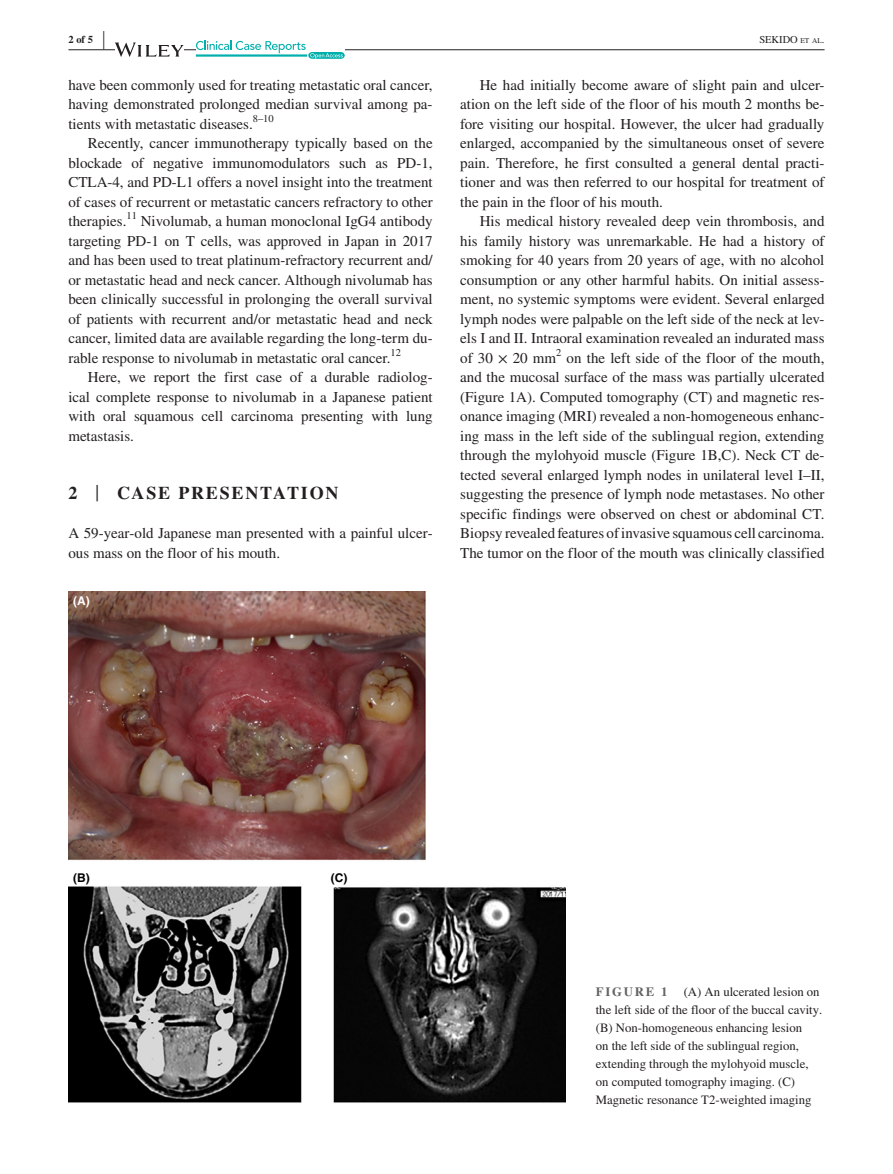
<style>
.page{position:relative;width:893px;height:1174px;background:#fff}
.page>*{position:absolute;margin:0;border:0;box-sizing:border-box;transform-origin:0 0}
.t1{font:700 25.95px "STIX";color:#231f20;scale:.36 1}
.t2{font:700 18px "STIX";letter-spacing:.1em;color:#231f20}
.t3{font:15px/19.5px "STIX";color:#231f20;text-align:justify}
.t4{font:12.75px/18px "STIX";color:#231f20}
.t5{font:700 12.75px "STIX";letter-spacing:.14em;color:#636366}
.t6{font:700 12px "Helvetica";color:#000}
.t7{font:700 12px "Helvetica";color:#fff}
.t8{font:10.5px "STIX";color:#231f20}
.t9{font:10.5px "STIX";color:#231f20}
.t10{font:700 10.5px "STIX";color:#231f20}
.s1{font-size:7.35px}
.s2{font-weight:400;font-size:23.7px}
</style>
<div class="page">
<hr style="left:68px;top:49px;width:756px;height:1px;background:#231f20">
<svg style="left:115px;top:43px;width:69px;height:14px"></svg>
<svg style="left:196px;top:41px;width:149px;height:18px"></svg>
<img style="left:68px;top:591px;width:498px;height:512px">
<p class="t10" style="left:68px;top:33px;width:26px">2 of 5</p>
<h1 class="t1" style="left:103px;top:24px;width:7px">|</h1>
<p class="t8" style="left:759px;top:32px;width:67px">SEKIDO <span class="s1">et al</span>.</p>
<p class="t3" style="left:68px;top:76px;width:366px">have been commonly used for treating metastatic oral cancer, having demonstrated prolonged median survival among pa&shy;tients with metastatic diseases.</p>
<p class="t3" style="left:460px;top:76px;width:366px;text-indent:19px">He had initially become aware of slight pain and ulcer&shy;ation on the left side of the floor of his mouth 2 months be&shy;fore visiting our hospital. However, the ulcer had gradually enlarged, accompanied by the simultaneous onset of severe pain. Therefore, he first consulted a general dental practi&shy;tioner and was then referred to our hospital for treatment of the pain in the floor of his mouth.</p>
<p class="t3" style="left:460px;top:212px;width:366px;text-indent:20px">His medical history revealed deep vein thrombosis, and his family history was unremarkable. He had a history of smoking for 40 years from 20 years of age, with no alcohol consumption or any other harmful habits. On initial assess&shy;ment, no systemic symptoms were evident. Several enlarged lymph nodes were palpable on the left side of the neck at lev&shy;els I and II. Intraoral examination revealed an indurated mass of 30 × 20 mm<sup>2</sup> on the left side of the floor of the mouth, and the mucosal surface of the mass was partially ulcerated (Figure 1A). Computed tomography (CT) and magnetic res&shy;onance imaging (MRI) revealed a non-homogeneous enhanc&shy;ing mass in the left side of the sublingual region, extending through the mylohyoid muscle (Figure 1B,C). Neck CT de&shy;tected several enlarged lymph nodes in unilateral level I–II, suggesting the presence of lymph node metastases. No other specific findings were observed on chest or abdominal CT.<br>Biopsy revealed features of invasive squamous cell carcinoma.<br>The tumor on the floor of the mouth was clinically classified</p>
<p class="t9" style="left:253px;top:111px;width:22px">8–10</p>
<p class="t3" style="left:68px;top:134px;width:366px;text-indent:20px">Recently, cancer immunotherapy typically based on the blockade of negative immunomodulators such as PD-1, CTLA-4, and PD-L1 offers a novel insight into the treatment of cases of recurrent or metastatic cancers refractory to other therapies.</p>
<p class="t9" style="left:126px;top:209px;width:12px">11</p>
<p class="t3" style="left:68px;top:212px;width:366px;text-indent:72px">Nivolumab, a human monoclonal IgG4 antibody targeting PD-1 on T cells, was approved in Japan in 2017 and has been used to treat platinum-refractory recurrent and/ or metastatic head and neck cancer. Although nivolumab has been clinically successful in prolonging the overall survival of patients with recurrent and/or metastatic head and neck cancer, limited data are available regarding the long-term du&shy;rable response to nivolumab in metastatic oral cancer.</p>
<p class="t9" style="left:391px;top:345px;width:12px">12</p>
<p class="t3" style="left:68px;top:368px;width:366px;text-indent:20px">Here, we report the first case of a durable radiolog&shy;ical complete response to nivolumab in a Japanese patient with oral squamous cell carcinoma presenting with lung metastasis.</p>
<p class="t2" style="left:68px;top:482px;width:272px">2 <span class="s2">|</span> CASE PRESENTATION</p>
<p class="t3" style="left:68px;top:524px;width:366px">A 59-year-old Japanese man presented with a painful ulcer&shy;ous mass on the floor of his mouth.</p>
<p class="t7" style="left:73px;top:594px;width:18px">(A)</p>
<p class="t6" style="left:73px;top:870px;width:18px">(B)</p>
<p class="t6" style="left:331px;top:870px;width:18px">(C)</p>
<p class="t5" style="left:596px;top:984px;width:73px">FIGURE 1</p>
<p class="t4" style="left:596px;top:983px;width:228px;text-indent:88px">(A) An ulcerated lesion on the left side of the floor of the buccal cavity. (B) Non-homogeneous enhancing lesion<br>on the left side of the sublingual region, extending through the mylohyoid muscle, on computed tomography imaging. (C)<br>Magnetic resonance T2-weighted imaging</p>
</div>
